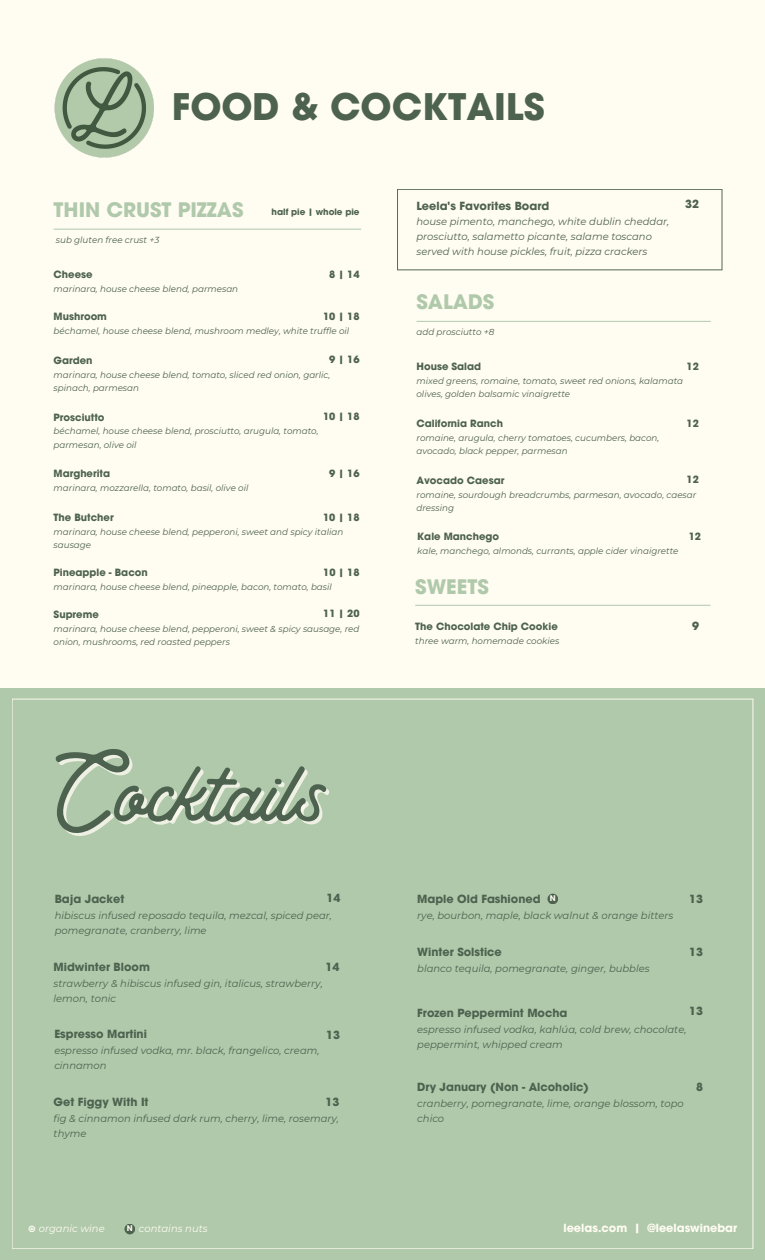
<style>
.page{position:relative;width:765px;height:1260px;background:#fffcf2}
.page>*{position:absolute;margin:0;border:0;box-sizing:border-box;transform-origin:0 0}
.t1{font:74px "Thistails";color:#4d624f}
.t2{font:36.62px "ITC Avant Garde Gothic Bold 5";color:#4d624f}
.t3{font:20px "ITC Avant Garde Gothic Bold 5";color:#b0c9ab}
.t4{font:11.25px "ITC Avant Garde Gothic Bold 5";color:#4d624f}
.t5{font:11.25px "ITC Avant Garde Gothic Bold 5";color:#fffcf2}
.t6{font:italic 10px/15px "Montserrat";color:#4d624f}
.t7{font:10px "ITC Avant Garde Gothic Bold 5";color:#4d624f}
.t8{font:italic 10px "Montserrat";color:#fffcf2}
.t9{font:italic 8.75px/13.1px "Montserrat";color:#4d624f}
.t10{font:8.75px "ITC Avant Garde Gothic Bold 5";color:#4d624f}
.t11{font:7.88px "ITC Avant Garde Gothic Bold 5";color:#fffcf2}
.s1{font-family:"DejaVu Sans";font-weight:700;font-style:normal}
.s2{font-family:"ITC Avant Garde Gothic Bold 5";font-style:normal;font-size:7.88px}
</style>
<div class="page">
<img style="left:54px;top:58px;width:100px;height:100px">
<svg style="left:397px;top:189px;width:325px;height:81px"></svg>
<hr style="left:417px;top:321px;width:294px;height:1px;background:#b0c9ab">
<hr style="left:54px;top:229px;width:307px;height:1px;background:#b0c9ab">
<hr style="left:415px;top:605px;width:296px;height:1px;background:#b0c9ab">
<div style="left:0;top:689px;width:765px;height:571px;background:#b0c9ab"></div>
<svg style="left:12px;top:699px;width:741px;height:550px"></svg>
<div style="left:547px;top:894px;width:11px;height:10px;background:#4d624f;border-radius:50%"></div>
<div style="left:124px;top:1224px;width:11px;height:10px;background:#4d624f;border-radius:50%"></div>
<h2 class="t2" style="left:172px;top:93px;width:374px">FOOD &amp; COCKTAILS</h2>
<h3 class="t3" style="left:54px;top:202px;width:191px">THIN CRUST PIZZAS</h3>
<p class="t10" style="left:272px;top:208px;width:90px">half pie | whole pie</p>
<p class="t9" style="left:56px;top:233px;width:105px">sub gluten free crust +3</p>
<p class="t7" style="left:54px;top:271px;width:40px">Cheese</p>
<p class="t9" style="left:54px;top:282px;width:186px">marinara, house cheese blend, parmesan</p>
<p class="t7" style="left:329px;top:271px;width:32px">8|14</p>
<p class="t7" style="left:323px;top:312px;width:38px">10 | 18</p>
<p class="t7" style="left:54px;top:313px;width:55px">Mushroom</p>
<p class="t9" style="left:54px;top:324px;width:297px">béchamel, house cheese blend, mushroom medley, white truffle oil</p>
<p class="t4" style="left:417px;top:201px;width:134px">Leela's Favorites Board</p>
<p class="t6" style="left:417px;top:214px;width:254px">house pimento, manchego, white dublin cheddar, prosciutto, salametto picante, salame toscano served with house pickles, fruit, pizza crackers</p>
<h3 class="t3" style="left:417px;top:294px;width:79px">SALADS</h3>
<p class="t9" style="left:417px;top:325px;width:79px">add prosciutto +8</p>
<p class="t4" style="left:685px;top:199px;width:15px">32</p>
<p class="t7" style="left:329px;top:356px;width:32px">9|16</p>
<p class="t7" style="left:54px;top:356px;width:40px">Garden</p>
<p class="t9" style="left:54px;top:368px;width:278px">marinara, house cheese blend, tomato, sliced red onion, garlic, spinach, parmesan</p>
<p class="t7" style="left:323px;top:413px;width:38px">10 | 18</p>
<p class="t7" style="left:54px;top:413px;width:53px">Prosciutto</p>
<p class="t9" style="left:54px;top:425px;width:266px">béchamel, house cheese blend, prosciutto, arugula, tomato, parmesan, olive oil</p>
<p class="t7" style="left:54px;top:470px;width:58px">Margherita</p>
<p class="t9" style="left:54px;top:482px;width:196px">marinara, mozzarella, tomato, basil, olive oil</p>
<p class="t7" style="left:329px;top:470px;width:32px">9|16</p>
<p class="t7" style="left:323px;top:513px;width:38px">10 | 18</p>
<p class="t7" style="left:54px;top:514px;width:62px">The Butcher</p>
<p class="t9" style="left:54px;top:525px;width:291px">marinara, house cheese blend, pepperoni, sweet and spicy italian sausage</p>
<p class="t7" style="left:323px;top:568px;width:38px">10 | 18</p>
<p class="t7" style="left:54px;top:569px;width:96px">Pineapple - Bacon</p>
<p class="t9" style="left:54px;top:580px;width:280px">marinara, house cheese blend, pineapple, bacon, tomato, basil</p>
<p class="t7" style="left:323px;top:610px;width:38px">11 | 20</p>
<p class="t7" style="left:54px;top:610px;width:47px">Supreme</p>
<p class="t9" style="left:54px;top:622px;width:307px">marinara, house cheese blend, pepperoni, sweet &amp; spicy sausage, red onion, mushrooms, red roasted peppers</p>
<h1 class="t1" style="left:54px;top:753px;width:274px">Cocktails</h1>
<p class="t4" style="left:327px;top:894px;width:15px">14</p>
<p class="t4" style="left:55px;top:895px;width:71px">Baja Jacket</p>
<p class="t6" style="left:55px;top:908px;width:279px">hibiscus infused reposado tequila, mezcal, spiced pear, pomegranate, cranberry, lime</p>
<p class="t4" style="left:54px;top:962px;width:98px">Midwinter Bloom</p>
<p class="t6" style="left:54px;top:975px;width:271px">strawberry &amp; hibiscus infused gin, italicus, strawberry, lemon, tonic</p>
<p class="t4" style="left:325px;top:963px;width:15px">14</p>
<p class="t4" style="left:54px;top:1030px;width:94px">Espresso Martini</p>
<p class="t6" style="left:54px;top:1043px;width:267px">espresso infused vodka, mr. black, frangelico, cream, cinnamon</p>
<p class="t4" style="left:326px;top:1030px;width:15px">13</p>
<p class="t4" style="left:54px;top:1098px;width:97px">Get Figgy With It</p>
<p class="t6" style="left:54px;top:1111px;width:287px">fig &amp; cinnamon infused dark rum, cherry, lime, rosemary, thyme</p>
<p class="t4" style="left:326px;top:1098px;width:15px">13</p>
<p class="t7" style="left:687px;top:362px;width:14px">12</p>
<p class="t7" style="left:417px;top:363px;width:66px">House Salad</p>
<p class="t9" style="left:417px;top:374px;width:268px">mixed greens, romaine, tomato, sweet red onions, kalamata olives, golden balsamic vinaigrette</p>
<p class="t7" style="left:417px;top:419px;width:88px">California Ranch</p>
<p class="t9" style="left:417px;top:431px;width:244px">romaine, arugula, cherry tomatoes, cucumbers, bacon, avocado, black pepper, parmesan</p>
<p class="t7" style="left:687px;top:419px;width:14px">12</p>
<p class="t7" style="left:687px;top:476px;width:14px">12</p>
<p class="t7" style="left:417px;top:476px;width:89px">Avocado Caesar</p>
<p class="t9" style="left:417px;top:488px;width:281px">romaine, sourdough breadcrumbs, parmesan, avocado, caesar dressing</p>
<p class="t7" style="left:417px;top:533px;width:83px">Kale Manchego</p>
<p class="t9" style="left:417px;top:545px;width:263px">kale, manchego, almonds, currants, apple cider vinaigrette</p>
<h3 class="t3" style="left:415px;top:579px;width:75px">SWEETS</h3>
<p class="t7" style="left:415px;top:623px;width:144px">The Chocolate Chip Cookie</p>
<p class="t9" style="left:415px;top:634px;width:146px">three warm, homemade cookies</p>
<p class="t7" style="left:689px;top:533px;width:14px">12</p>
<p class="t4" style="left:692px;top:621px;width:8px">9</p>
<p class="t4" style="left:417px;top:894px;width:125px">Maple Old Fashioned</p>
<p class="t6" style="left:417px;top:908px;width:258px">rye, bourbon, maple, black walnut &amp; orange bitters</p>
<p class="t11" style="left:550px;top:895px;width:7px">N</p>
<p class="t4" style="left:689px;top:895px;width:15px">13</p>
<p class="t4" style="left:417px;top:948px;width:86px">Winter Solstice</p>
<p class="t6" style="left:417px;top:961px;width:234px">blanco tequila, pomegranate, ginger, bubbles</p>
<p class="t4" style="left:689px;top:948px;width:15px">13</p>
<p class="t4" style="left:689px;top:1007px;width:15px">13</p>
<p class="t4" style="left:417px;top:1009px;width:152px">Frozen Peppermint Mocha</p>
<p class="t6" style="left:417px;top:1022px;width:271px">espresso infused vodka, kahlúa, cold brew, chocolate, peppermint, whipped cream</p>
<p class="t4" style="left:417px;top:1083px;width:173px">Dry January (Non - Alcoholic)</p>
<p class="t6" style="left:417px;top:1096px;width:268px">cranberry, pomegranate, lime, orange blossom, topo chico</p>
<p class="t4" style="left:696px;top:1082px;width:8px">8</p>
<p class="t8" style="left:28px;top:1222px;width:78px"><span class="s1">⊛</span> organic wine</p>
<p class="t8" style="left:127px;top:1222px;width:82px"><span class="s2">N</span> contains nuts</p>
<p class="t5" style="left:564px;top:1223px;width:175px">leelas.com | @leelaswinebar</p>
</div>
